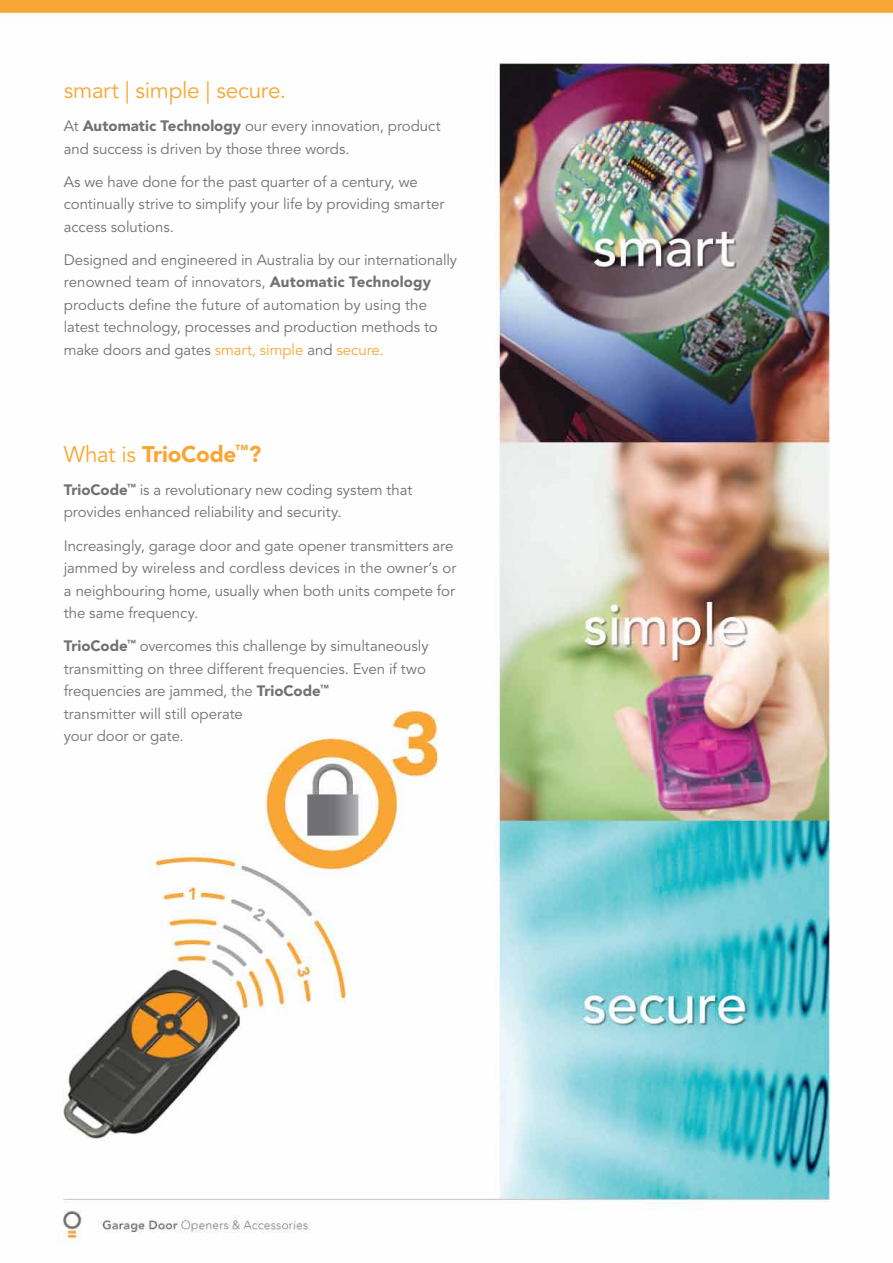
<style>
.page{position:relative;width:893px;height:1263px;background:#fff}
.page>*{position:absolute;margin:0;border:0;box-sizing:border-box;transform-origin:0 0}
.t1{font:22.5px "Avenir";letter-spacing:-.015em;color:#faa634}
.t2{font:900 22.5px "Avenir";letter-spacing:-.015em;color:#faa634}
.t3{font:15px/22.5px "Avenir";letter-spacing:-.005em;color:#717073}
.s1{font-weight:900}
.s2{color:#faa634}
.s3{font-weight:400}
</style>
<div class="page">
<img style="left:0;top:0;width:893px;height:1244px">
<h1 class="t1" style="left:64px;top:77px;width:224px">smart | simple | secure.</h1>
<p class="t3" style="left:64px;top:115px;width:379px">At <span class="s1">Automatic Technology</span> our every innovation, product and success is driven by those three words.</p>
<p class="t3" style="left:64px;top:171px;width:382px">As we have done for the past quarter of a century, we continually strive to simplify your life by providing smarter access solutions.</p>
<p class="t3" style="left:64px;top:249px;width:395px">Designed and engineered in Australia by our internationally renowned team of innovators, <span class="s1">Automatic Technology </span>products define the future of automation by using the latest technology, processes and production methods to make doors and gates <span class="s2">smart, simple</span> and <span class="s2">secure.</span></p>
<h1 class="t2" style="left:64px;top:440px;width:199px"><span class="s3">What is</span> TrioCode<sup>™</sup>?</h1>
<p class="t3" style="left:64px;top:479px;width:350px"><span class="s1">TrioCode</span><sup>™</sup> is a revolutionary new coding system that provides enhanced reliability and security.</p>
<p class="t3" style="left:64px;top:535px;width:394px">Increasingly, garage door and gate opener transmitters are jammed by wireless and cordless devices in the owner’s or a neighbouring home, usually when both units compete for the same frequency.</p>
<p class="t3" style="left:64px;top:635px;width:366px"><span class="s1">TrioCode</span><sup>™</sup> overcomes this challenge by simultaneously transmitting on three different frequencies. Even if two frequencies are jammed, the <span class="s1">TrioCode</span><sup>™<br></sup>transmitter will still operate<br>your door or gate.</p>
</div>
